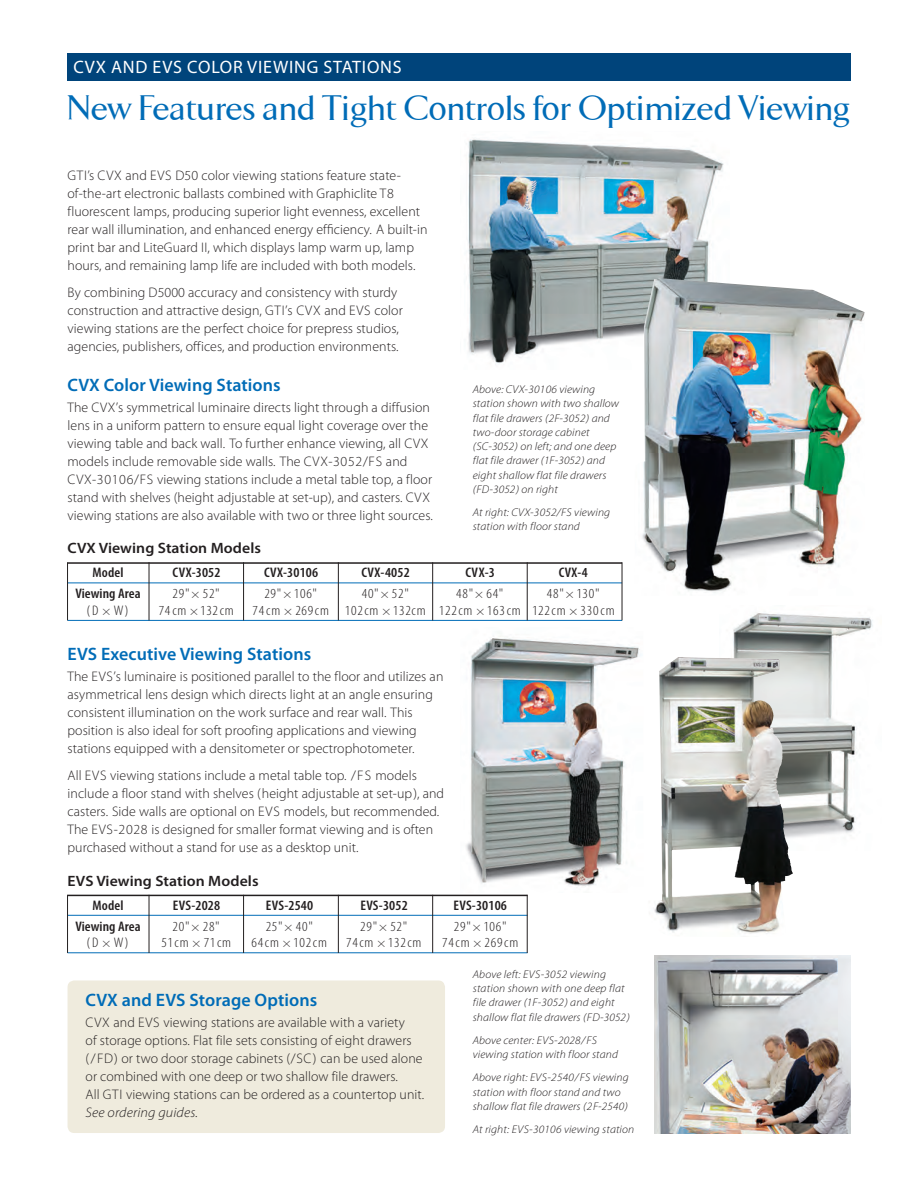
<style>
.page{position:relative;width:919px;height:1188px;background:#fff}
.page>*{position:absolute;margin:0;border:0;box-sizing:border-box;transform-origin:0 0}
.t1{font:500 36px "TF Arrow";letter-spacing:.015em;color:#006cb7}
.t2{font:600 18px "Myriad Pro";letter-spacing:.005em;color:#006cb7}
.t3{font:18px "Myriad Pro";letter-spacing:.045em;color:#fff}
.t4{font:600 15px "Myriad Pro";letter-spacing:.005em;color:#231f20;scale:1.05 1}
.t5{font:300 13.8px/18px "Myriad Pro";letter-spacing:.005em;color:#231f20}
.t6{font:300 condensed 13.8px "Myriad Pro";letter-spacing:.05em;color:#231f20;scale:1.1 1}
.t7{font:600 condensed 13.8px "Myriad Pro";letter-spacing:.01em;color:#231f20;scale:1.07 1}
.t8{font:600 condensed 13.8px "Myriad Pro";letter-spacing:.01em;color:#231f20;scale:1.05 1}
.t9{font:italic 300 11.25px/14.2px "Myriad Pro";letter-spacing:.01em;color:#231f20;scale:1.05 1}
.s1{font-size:12px}
.s2{font-style:italic}
</style>
<div class="page">
<div style="left:68px;top:980px;width:377px;height:153px;background:#efebdd;border-radius:7px"></div>
<img style="left:468px;top:139px;width:256px;height:226px">
<img style="left:635px;top:278px;width:229px;height:315px">
<hr style="left:0;top:0;width:1px;height:1188px;background:#efebdd">
<div style="left:68px;top:53px;width:783px;height:27px;background:#00447b"></div>
<hr style="left:68px;top:562px;width:554px;height:2px;background:#231f20">
<hr style="left:68px;top:583px;width:554px;height:1px;background:#006cb7">
<hr style="left:68px;top:620px;width:554px;height:1px;background:#006cb7">
<hr style="left:67px;top:562px;width:1px;height:58px;background:#231f20">
<hr style="left:149px;top:562px;width:1px;height:58px;background:#231f20">
<hr style="left:243px;top:562px;width:1px;height:58px;background:#231f20">
<hr style="left:338px;top:562px;width:1px;height:58px;background:#231f20">
<hr style="left:432px;top:562px;width:1px;height:58px;background:#231f20">
<hr style="left:527px;top:562px;width:1px;height:58px;background:#231f20">
<hr style="left:621px;top:562px;width:1px;height:58px;background:#231f20">
<hr style="left:68px;top:895px;width:459px;height:1px;background:#231f20">
<hr style="left:68px;top:915px;width:459px;height:1px;background:#006cb7">
<hr style="left:68px;top:952px;width:459px;height:1px;background:#006cb7">
<hr style="left:149px;top:895px;width:1px;height:58px;background:#231f20">
<hr style="left:243px;top:895px;width:1px;height:58px;background:#231f20">
<hr style="left:338px;top:895px;width:1px;height:58px;background:#231f20">
<hr style="left:432px;top:895px;width:1px;height:58px;background:#231f20">
<hr style="left:527px;top:895px;width:1px;height:58px;background:#231f20">
<hr style="left:67px;top:895px;width:1px;height:58px;background:#231f20">
<img style="left:466px;top:636px;width:175px;height:251px">
<img style="left:655px;top:956px;width:196px;height:178px">
<img style="left:733px;top:613px;width:140px;height:225px">
<img style="left:654px;top:657px;width:139px;height:277px">
<p class="t3" style="left:73px;top:56px;width:330px">CVX AND EVS COLOR VIEWING STATIONS</p>
<p class="t1" style="left:68px;top:89px;width:783px">New Features and Tight Controls for Optimized Viewing</p>
<p class="t5" style="left:68px;top:167px;width:361px">GTI’s CVX and EVS D50 color viewing stations feature state&shy;of-the-art electronic ballasts combined with Graphiclite T8 fluorescent lamps, producing superior light evenness, excellent rear wall illumination, and enhanced energy efficiency. A built-in print bar and LiteGuard II, which displays lamp warm up, lamp hours, and remaining lamp life are included with both models.</p>
<p class="t5" style="left:68px;top:284px;width:337px">By combining D5000 accuracy and consistency with sturdy construction and attractive design, GTI’s CVX and EVS color viewing stations are the perfect choice for prepress studios, agencies, publishers, offices, and production environments.</p>
<p class="t2" style="left:68px;top:373px;width:215px">CVX Color Viewing Stations</p>
<p class="t5" style="left:68px;top:398px;width:367px">The CVX’s symmetrical luminaire directs light through a diffusion lens in a uniform pattern to ensure equal light coverage over the viewing table and back wall. To further enhance viewing, all CVX models include removable side walls. The CVX-3052/FS and CVX-30106/FS viewing stations include a metal table top, a floor stand with shelves (height adjustable at set-up), and casters. CVX viewing stations are also available with two or three light sources.</p>
<p class="t9" style="left:473px;top:382px;width:141px">Above: CVX-30106 viewing station shown with two shallow flat file drawers (2F-3052) and two-door storage cabinet (SC-3052) on left; and one deep flat file drawer (1F-3052) and eight shallow flat file drawers (FD-3052) on right</p>
<p class="t9" style="left:473px;top:505px;width:132px">At right: CVX-3052/FS viewing station with floor stand</p>
<p class="t4" style="left:68px;top:539px;width:186px">CVX Viewing Station Models</p>
<p class="t7" style="left:93px;top:564px;width:30px">Model</p>
<p class="t7" style="left:172px;top:564px;width:46px">CVX-3052</p>
<p class="t7" style="left:264px;top:564px;width:52px">CVX-30106</p>
<p class="t7" style="left:361px;top:564px;width:47px">CVX-4052</p>
<p class="t7" style="left:465px;top:564px;width:29px">CVX-3</p>
<p class="t8" style="left:558px;top:564px;width:29px">CVX-4</p>
<p class="t7" style="left:75px;top:585px;width:62px">Viewing Area</p>
<p class="t6" style="left:173px;top:586px;width:44px">29"<span class="s1">×</span> 52"</p>
<p class="t6" style="left:264px;top:586px;width:49px">29"<span class="s1">×</span> 106"</p>
<p class="t6" style="left:362px;top:586px;width:44px">40"<span class="s1">×</span> 52"</p>
<p class="t6" style="left:456px;top:586px;width:44px">48"<span class="s1">×</span> 64"</p>
<p class="t6" style="left:547px;top:586px;width:49px">48"<span class="s1">×</span> 130"</p>
<p class="t6" style="left:87px;top:602px;width:40px">(D <span class="s1">×</span> W)</p>
<p class="t6" style="left:159px;top:602px;width:70px">74cm <span class="s1">×</span>132cm</p>
<p class="t6" style="left:252px;top:602px;width:330px">74cm <span class="s1">×</span> 269cm 102cm <span class="s1">×</span> 132cm 122cm <span class="s1">×</span> 163cm 122cm <span class="s1">×</span> 330cm</p>
<p class="t2" style="left:68px;top:643px;width:245px">EVS Executive Viewing Stations</p>
<p class="t5" style="left:68px;top:667px;width:377px">The EVS’s luminaire is positioned parallel to the floor and utilizes an asymmetrical lens design which directs light at an angle ensuring consistent illumination on the work surface and rear wall. This position is also ideal for soft proofing applications and viewing stations equipped with a densitometer or spectrophotometer.</p>
<p class="t5" style="left:68px;top:766px;width:378px">All EVS viewing stations include a metal table top. /FS models include a floor stand with shelves (height adjustable at set-up), and casters. Side walls are optional on EVS models, but recommended.<br>The EVS-2028 is designed for smaller format viewing and is often purchased without a stand for use as a desktop unit.</p>
<p class="t4" style="left:68px;top:871px;width:183px">EVS Viewing Station Models</p>
<p class="t7" style="left:93px;top:897px;width:30px">Model</p>
<p class="t7" style="left:173px;top:897px;width:46px">EVS-2028</p>
<p class="t7" style="left:266px;top:897px;width:46px">EVS-2540</p>
<p class="t7" style="left:360px;top:897px;width:46px">EVS-3052</p>
<p class="t7" style="left:453px;top:897px;width:51px">EVS-30106</p>
<p class="t7" style="left:75px;top:918px;width:62px">Viewing Area</p>
<p class="t6" style="left:173px;top:918px;width:44px">20"<span class="s1">×</span> 28"</p>
<p class="t6" style="left:266px;top:918px;width:44px">25"<span class="s1">×</span> 40"</p>
<p class="t6" style="left:360px;top:918px;width:44px">29"<span class="s1">×</span> 52"</p>
<p class="t6" style="left:454px;top:918px;width:49px">29"<span class="s1">×</span> 106"</p>
<p class="t6" style="left:87px;top:934px;width:40px">(D <span class="s1">×</span> W)</p>
<p class="t6" style="left:161px;top:934px;width:65px">51cm <span class="s1">×</span> 71cm</p>
<p class="t6" style="left:251px;top:934px;width:70px">64cm <span class="s1">×</span> 102cm</p>
<p class="t6" style="left:346px;top:934px;width:70px">74cm <span class="s1">×</span> 132cm</p>
<p class="t6" style="left:442px;top:934px;width:71px">74cm <span class="s1">×</span> 269cm</p>
<p class="t2" style="left:86px;top:989px;width:233px">CVX and EVS Storage Options</p>
<p class="t5" style="left:86px;top:1014px;width:340px">CVX and EVS viewing stations are available with a variety<br>of storage options. Flat file sets consisting of eight drawers<br>( /FD) or two door storage cabinets (/SC) can be used alone or combined with one deep or two shallow file drawers.<br>All GTI viewing stations can be ordered as a countertop unit.<br><span class="s2">See ordering guides.</span></p>
<p class="t9" style="left:472px;top:967px;width:151px">Above left: EVS-3052 viewing station shown with one deep flat file drawer (1F-3052) and eight shallow flat file drawers (FD-3052)</p>
<p class="t9" style="left:472px;top:1033px;width:140px">Above center: EVS-2028/FS viewing station with floor stand</p>
<p class="t9" style="left:472px;top:1071px;width:150px">Above right: EVS-2540/FS viewing station with floor stand and two shallow flat file drawers (2F-2540)</p>
<p class="t9" style="left:472px;top:1122px;width:155px">At right: EVS-30106 viewing station</p>
</div>
